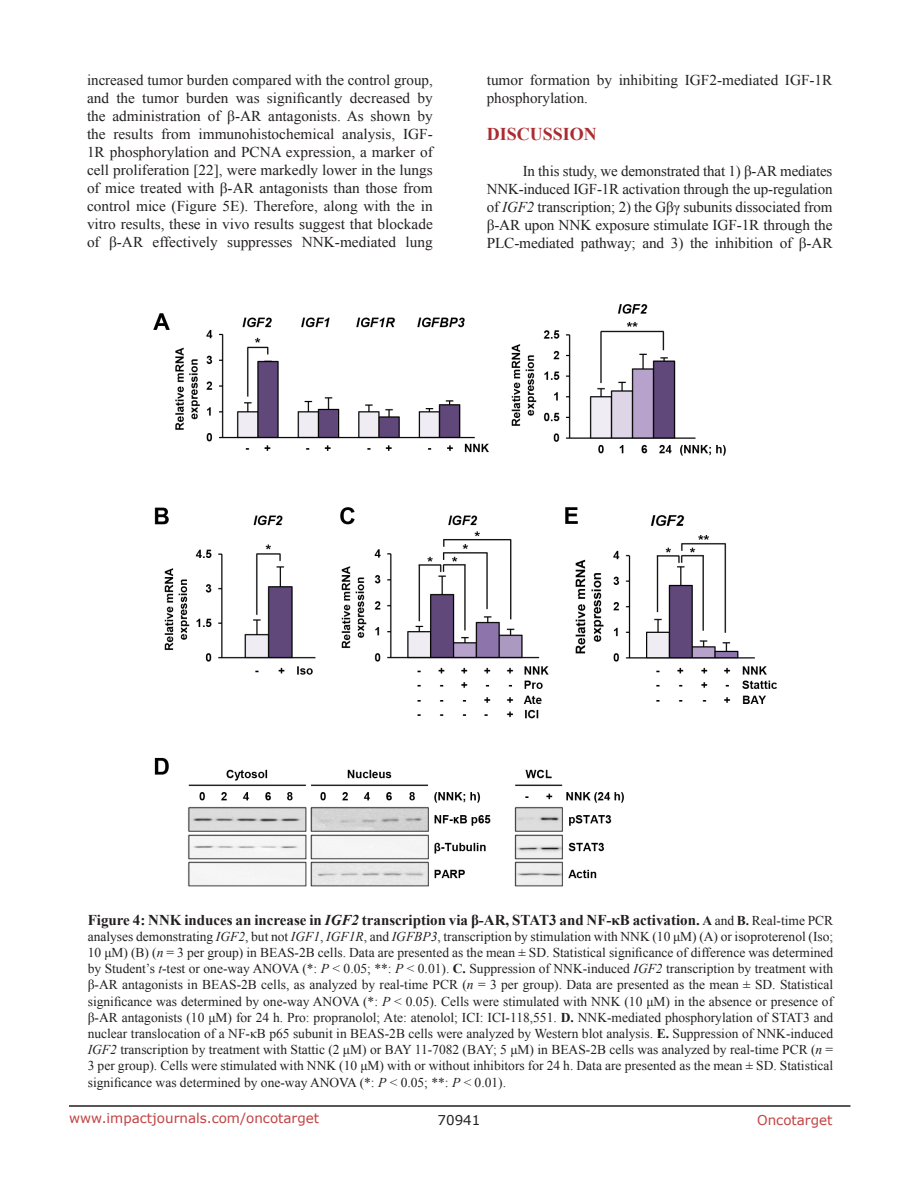
<style>
.page{position:relative;width:918px;height:1188px;background:#fff}
.page>*{position:absolute;margin:0;border:0;box-sizing:border-box;transform-origin:0 0}
.Heading{font:700 18px "Times New Roman";color:#ac2b31}
.BodyText{font:15px/18px "Times New Roman";color:#231f20;text-align:justify}
.figuretext{font:700 15px "Times New Roman";color:#231f20}
.figuretext-2{font:13.5px/16.2px "Times New Roman";color:#231f20;text-align:justify}
.t1{font:13.5px "Verdana";color:#c24141}
.t2{font:13.5px "Verdana";color:#231f20}
.s1{font-style:italic}
.s2{font-size:13.5px}
.s3{font-weight:400;font-size:13.5px}
.s4{font-weight:700}
</style>
<div class="page">
<hr style="left:69px;top:1105px;width:781px;height:2px;background:#231f20">
<img style="left:153px;top:304px;width:624px;height:583px">
<p class="BodyText" style="left:87px;top:71px;width:347px">increased tumor burden compared with the control group, and the tumor burden was significantly decreased by the administration of β-AR antagonists. As shown by the results from immunohistochemical analysis, IGF-1R phosphorylation and PCNA expression, a marker of cell proliferation [22], were markedly lower in the lungs of mice treated with β-AR antagonists than those from control mice (Figure 5E). Therefore, along with the in vitro results, these in vivo results suggest that blockade of β-AR effectively suppresses NNK-mediated lung</p>
<p class="BodyText" style="left:487px;top:71px;width:347px">tumor formation by inhibiting IGF2-mediated IGF-1R phosphorylation.</p>
<p class="Heading" style="left:487px;top:122px;width:112px">DISCUSSION</p>
<p class="BodyText" style="left:487px;top:162px;width:347px;text-indent:36px">In this study, we demonstrated that 1) β-AR mediates NNK-induced IGF-1R activation through the up-regulation of <span class="s1">IGF2</span> transcription; 2) the Gβγ subunits dissociated from β-AR upon NNK exposure stimulate IGF-1R through the PLC-mediated pathway; and 3) the inhibition of β-AR</p>
<p class="figuretext" style="left:88px;top:909px;width:747px">Figure 4: NNK induces an increase in <span class="s1">IGF2</span> transcription via β-AR, STAT3 and NF-κB activation. <span class="s2">A</span> <span class="s3">and</span> <span class="s2">B.</span> <span class="s3">Real-time PCR</span></p>
<p class="figuretext-2" style="left:88px;top:928px;width:747px">analyses demonstrating <span class="s1">IGF2</span>, but not <span class="s1">IGF1</span>, <span class="s1">IGF1R</span>, and <span class="s1">IGFBP3</span>, transcription by stimulation with NNK (10 μM) (A) or isoproterenol (Iso; 10 μM) (B) (<span class="s1">n</span> = 3 per group) in BEAS-2B cells. Data are presented as the mean ± SD. Statistical significance of difference was determined by Student’s <span class="s1">t</span>-test or one-way ANOVA (*: <span class="s1">P</span> &lt; 0.05; **: <span class="s1">P</span> &lt; 0.01). <span class="s4">C.</span> Suppression of NNK-induced <span class="s1">IGF2</span> transcription by treatment with β-AR antagonists in BEAS-2B cells, as analyzed by real-time PCR (<span class="s1">n</span> = 3 per group). Data are presented as the mean ± SD. Statistical significance was determined by one-way ANOVA (*: <span class="s1">P</span> &lt; 0.05). Cells were stimulated with NNK (10 μM) in the absence or presence of β-AR antagonists (10 μM) for 24 h. Pro: propranolol; Ate: atenolol; ICI: ICI-118,551. <span class="s4">D.</span> NNK-mediated phosphorylation of STAT3 and nuclear translocation of a NF-κB p65 subunit in BEAS-2B cells were analyzed by Western blot analysis. <span class="s4">E.</span> Suppression of NNK-induced <span class="s1">IGF2</span> transcription by treatment with Stattic (2 μM) or BAY 11-7082 (BAY; 5 μM) in BEAS-2B cells was analyzed by real-time PCR (<span class="s1">n</span> = 3 per group). Cells were stimulated with NNK (10 μM) with or without inhibitors for 24 h. Data are presented as the mean ± SD. Statistical significance was determined by one-way ANOVA (*: <span class="s1">P</span> &lt; 0.05; **: <span class="s1">P</span> &lt; 0.01).</p>
<p class="t1" style="left:69px;top:1109px;width:252px">www.impactjournals.com/oncotarget</p>
<p class="t2" style="left:438px;top:1111px;width:44px">70941</p>
<p class="t1" style="left:757px;top:1111px;width:77px">Oncotarget</p>
</div>
